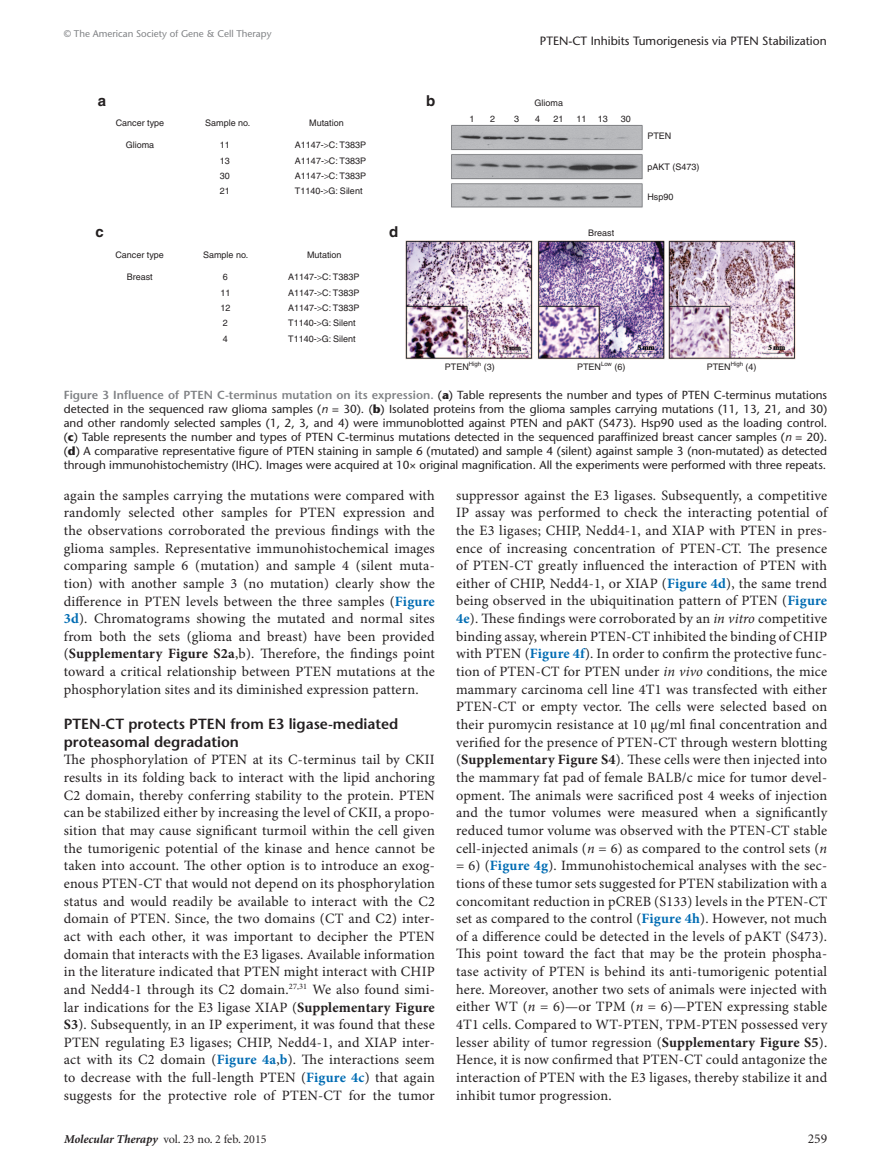
<style>
.page{position:relative;width:891px;height:1175px;background:#fff}
.page>*{position:absolute;margin:0;border:0;box-sizing:border-box;transform-origin:0 0}
.t1{font:700 15px "Helvetica";color:#231f20}
.t2{font:600 14.7px/17.7px "ITC Stone Sans";color:#231f20}
.t3{font:14.25px/17.7px "Minion Pro";letter-spacing:.01em;color:#231f20;text-align:justify}
.t4{font:13.5px "Minion";color:#231f20}
.t5{font:12px "Stone Sans";color:#231f20}
.t6{font:12px "Minion";color:#231f20}
.t7{font:11.7px/14.1px "Stone Sans";color:#231f20;text-align:justify}
.t8{font:9.75px "Stone Sans";color:#808285}
.t9{font:9px "Helvetica";color:#231f20}
.t10{font:6px "Helvetica";color:#231f20}
.s1{font-family:"ITC Stone Sans";font-weight:600;color:#808285}
.s2{font-weight:700}
.s3{font-style:italic}
.s4{font-weight:700;color:#006cb3}
.s5{font-weight:700;font-style:italic}
</style>
<div class="page">
<img style="left:406px;top:241px;width:389px;height:118px">
<img style="left:451px;top:124px;width:192px;height:84px">
<p class="t8" style="left:64px;top:28px;width:209px">© The American Society of Gene &amp; Cell Therapy</p>
<p class="t1" style="left:98px;top:92px;width:10px">a</p>
<p class="t9" style="left:116px;top:117px;width:50px">Cancer type</p>
<p class="t9" style="left:126px;top:140px;width:30px">Glioma</p>
<p class="t9" style="left:205px;top:117px;width:47px">Sample no.</p>
<p class="t9" style="left:309px;top:117px;width:36px">Mutation</p>
<p class="t9" style="left:220px;top:140px;width:12px">11</p>
<p class="t9" style="left:295px;top:140px;width:73px">A1147- C: T383P</p>
<p class="t9" style="left:220px;top:155px;width:12px">13</p>
<p class="t9" style="left:295px;top:155px;width:73px">A1147- C: T383P</p>
<p class="t9" style="left:220px;top:171px;width:12px">30</p>
<p class="t9" style="left:295px;top:171px;width:73px">A1147- C: T383P</p>
<p class="t9" style="left:220px;top:186px;width:12px">21</p>
<p class="t9" style="left:295px;top:186px;width:69px">T1140- G: Silent</p>
<p class="t1" style="left:96px;top:222px;width:10px">c</p>
<p class="t9" style="left:115px;top:249px;width:50px">Cancer type</p>
<p class="t9" style="left:203px;top:249px;width:47px">Sample no.</p>
<p class="t9" style="left:307px;top:249px;width:36px">Mutation</p>
<p class="t9" style="left:127px;top:272px;width:28px">Breast</p>
<p class="t9" style="left:223px;top:272px;width:7px">6</p>
<p class="t9" style="left:288px;top:272px;width:73px">A1147- C: T383P</p>
<p class="t9" style="left:220px;top:287px;width:12px">11</p>
<p class="t9" style="left:288px;top:287px;width:73px">A1147- C: T383P</p>
<p class="t9" style="left:220px;top:303px;width:12px">12</p>
<p class="t9" style="left:288px;top:303px;width:73px">A1147- C: T383P</p>
<p class="t9" style="left:223px;top:318px;width:7px">2</p>
<p class="t9" style="left:288px;top:318px;width:69px">T1140- G: Silent</p>
<p class="t9" style="left:223px;top:333px;width:7px">4</p>
<p class="t9" style="left:288px;top:333px;width:69px">T1140- G: Silent</p>
<p class="t1" style="left:389px;top:222px;width:11px">d</p>
<p class="t1" style="left:426px;top:92px;width:11px">b</p>
<p class="t5" style="left:540px;top:34px;width:288px">PTEN-CT Inhibits Tumorigenesis via PTEN Stabilization</p>
<p class="t9" style="left:535px;top:98px;width:30px">Glioma</p>
<p class="t9" style="left:470px;top:113px;width:7px">1</p>
<p class="t9" style="left:490px;top:113px;width:7px">2</p>
<p class="t9" style="left:514px;top:113px;width:7px">3</p>
<p class="t9" style="left:535px;top:113px;width:7px">4</p>
<p class="t9" style="left:554px;top:113px;width:12px">21</p>
<p class="t9" style="left:576px;top:113px;width:12px">11</p>
<p class="t9" style="left:598px;top:113px;width:12px">13</p>
<p class="t9" style="left:621px;top:113px;width:12px">30</p>
<p class="t9" style="left:588px;top:228px;width:28px">Breast</p>
<p class="t9" style="left:647px;top:131px;width:26px">PTEN</p>
<p class="t9" style="left:647px;top:162px;width:54px">pAKT (S473)</p>
<p class="t9" style="left:647px;top:192px;width:28px">Hsp90</p>
<p class="t9" style="left:445px;top:362px;width:26px">PTEN</p>
<p class="t10" style="left:469px;top:360px;width:14px">High</p>
<p class="t9" style="left:484px;top:362px;width:12px">(3)</p>
<p class="t10" style="left:601px;top:360px;width:12px">Low</p>
<p class="t9" style="left:614px;top:362px;width:12px">(6)</p>
<p class="t9" style="left:707px;top:362px;width:26px">PTEN</p>
<p class="t10" style="left:731px;top:360px;width:14px">High</p>
<p class="t9" style="left:746px;top:362px;width:12px">(4)</p>
<p class="t9" style="left:577px;top:362px;width:26px">PTEN</p>
<p class="t7" style="left:64px;top:388px;width:765px"><span class="s1">Figure 3 Influence of PTEN C-terminus mutation on its expression.</span> (<span class="s2">a</span>) Table represents the number and types of PTEN C-terminus mutations detected in the sequenced raw glioma samples (<span class="s3">n</span> = 30). (<span class="s2">b</span>) Isolated proteins from the glioma samples carrying mutations (11, 13, 21, and 30) and other randomly selected samples (1, 2, 3, and 4) were immunoblotted against PTEN and pAKT (S473). Hsp90 used as the loading control. (<span class="s2">c</span>) Table represents the number and types of PTEN C-terminus mutations detected in the sequenced paraffinized breast cancer samples (<span class="s3">n</span> = 20). (<span class="s2">d</span>) A comparative representative figure of PTEN staining in sample 6 (mutated) and sample 4 (silent) against sample 3 (non-mutated) as detected through immunohistochemistry (IHC). Images were acquired at 10× original magnification. All the experiments were performed with three repeats.</p>
<p class="t3" style="left:64px;top:487px;width:373px">again the samples carrying the mutations were compared with randomly selected other samples for PTEN expression and the observations corroborated the previous findings with the glioma samples. Representative immunohistochemical images comparing sample 6 (mutation) and sample 4 (silent muta&shy;tion) with another sample 3 (no mutation) clearly show the difference in PTEN levels between the three samples (<span class="s4">Figure 3d</span>). Chromatograms showing the mutated and normal sites from both the sets (glioma and breast) have been provided (<span class="s2">Supplementary Figure S2a</span>,b). Therefore, the findings point toward a critical relationship between PTEN mutations at the phosphorylation sites and its diminished expression pattern.</p>
<p class="t2" style="left:64px;top:715px;width:336px">PTEN-CT protects PTEN from E3 ligase-mediated proteasomal degradation</p>
<p class="t3" style="left:64px;top:751px;width:373px">The phosphorylation of PTEN at its C-terminus tail by CKII results in its folding back to interact with the lipid anchoring C2 domain, thereby conferring stability to the protein. PTEN can be stabilized either by increasing the level of CKII, a propo&shy;sition that may cause significant turmoil within the cell given the tumorigenic potential of the kinase and hence cannot be taken into account. The other option is to introduce an exog&shy;enous PTEN-CT that would not depend on its phosphorylation status and would readily be available to interact with the C2 domain of PTEN. Since, the two domains (CT and C2) inter&shy;act with each other, it was important to decipher the PTEN domain that interacts with the E3 ligases. Available information in the literature indicated that PTEN might interact with CHIP and Nedd4-1 through its C2 domain.<sup>27,31</sup> We also found simi&shy;lar indications for the E3 ligase XIAP (<span class="s2">Supplementary Figure S3</span>). Subsequently, in an IP experiment, it was found that these PTEN regulating E3 ligases; CHIP, Nedd4-1, and XIAP inter&shy;act with its C2 domain (<span class="s4">Figure 4a</span>,<span class="s4">b</span>). The interactions seem to decrease with the full-length PTEN (<span class="s4">Figure 4c</span>) that again suggests for the protective role of PTEN-CT for the tumor</p>
<p class="t3" style="left:456px;top:487px;width:373px">suppressor against the E3 ligases. Subsequently, a competitive IP assay was performed to check the interacting potential of the E3 ligases; CHIP, Nedd4-1, and XIAP with PTEN in pres&shy;ence of increasing concentration of PTEN-CT. The presence of PTEN-CT greatly influenced the interaction of PTEN with either of CHIP, Nedd4-1, or XIAP (<span class="s4">Figure 4d</span>), the same trend being observed in the ubiquitination pattern of PTEN (<span class="s4">Figure 4e</span>). These findings were corroborated by an <span class="s3">in vitro</span> competitive binding assay, wherein PTEN-CT inhibited the binding of CHIP with PTEN (<span class="s4">Figure 4f</span>). In order to confirm the protective func&shy;tion of PTEN-CT for PTEN under <span class="s3">in vivo</span> conditions, the mice mammary carcinoma cell line 4T1 was transfected with either PTEN-CT or empty vector. The cells were selected based on their puromycin resistance at 10 µg/ml final concentration and verified for the presence of PTEN-CT through western blotting (<span class="s2">Supplementary Figure S4</span>). These cells were then injected into the mammary fat pad of female BALB/c mice for tumor devel&shy;opment. The animals were sacrificed post 4 weeks of injection and the tumor volumes were measured when a significantly reduced tumor volume was observed with the PTEN-CT stable cell-injected animals (<span class="s3">n</span> = 6) as compared to the control sets (<span class="s3">n </span>= 6) (<span class="s4">Figure 4g</span>). Immunohistochemical analyses with the sec&shy;tions of these tumor sets suggested for PTEN stabilization with a concomitant reduction in pCREB (S133) levels in the PTEN-CT set as compared to the control (<span class="s4">Figure 4h</span>). However, not much of a difference could be detected in the levels of pAKT (S473).<br>This point toward the fact that may be the protein phospha&shy;tase activity of PTEN is behind its anti-tumorigenic potential here. Moreover, another two sets of animals were injected with either WT (<span class="s3">n</span> = 6)—or TPM (<span class="s3">n</span> = 6)—PTEN expressing stable 4T1 cells. Compared to WT-PTEN, TPM-PTEN possessed very lesser ability of tumor regression (<span class="s2">Supplementary Figure S5</span>).<br>Hence, it is now confirmed that PTEN-CT could antagonize the interaction of PTEN with the E3 ligases, thereby stabilize it and inhibit tumor progression.</p>
<p class="t6" style="left:64px;top:1133px;width:204px"><span class="s5">Molecular Therapy</span> vol. 23 no. 2 feb. 2015</p>
<p class="t4" style="left:808px;top:1132px;width:21px">259</p>
</div>
